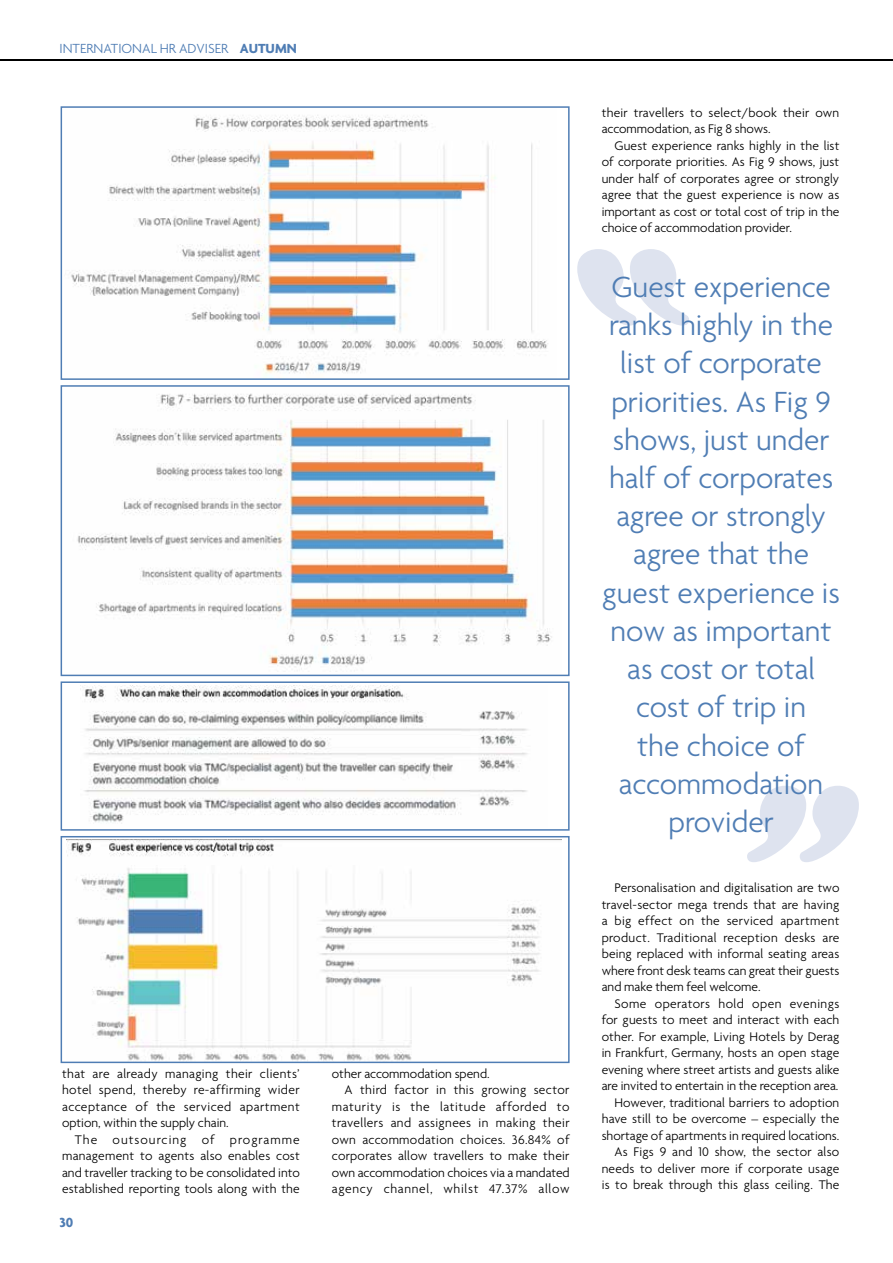
<style>
.page{position:relative;width:893px;height:1263px;background:#fff}
.page>*{position:absolute;margin:0;border:0;box-sizing:border-box;transform-origin:0 0}
.t1{font:300 31.5px/38.2px "Agenda";color:#4f7db4;text-align:center}
.t2{font:300 14.25px "Agenda";color:#4f7db4}
.t3{font:700 14.25px "Agenda";color:#4f7db4}
.t4{font:300 13.5px/16.5px "Agenda";letter-spacing:.01em;color:#000;text-align:justify}
.t5{font:300 13.5px "Agenda";letter-spacing:.03em;color:#000}
.t6{font:300 13.5px "Agenda";letter-spacing:.045em;color:#000}
.t7{font:300 13.5px "Agenda";letter-spacing:.05em;color:#000}
.s1{font-weight:700}
</style>
<div class="page">
<hr style="left:0;top:60px;width:893px;height:1px;background:#000">
<img style="left:70px;top:115px;width:478px;height:259px">
<div style="left:61px;top:106px;width:509px;height:274px;border:2px solid #4f7db4"></div>
<img style="left:77px;top:393px;width:475px;height:279px">
<div style="left:61px;top:385px;width:509px;height:291px;border:2px solid #4f7db4"></div>
<img style="left:82px;top:685px;width:446px;height:139px">
<div style="left:61px;top:681px;width:509px;height:150px;border:2px solid #4f7db4"></div>
<img style="left:66px;top:840px;width:496px;height:220px">
<div style="left:61px;top:836px;width:509px;height:227px;border:2px solid #4f7db4"></div>
<svg style="left:577px;top:249px;width:112px;height:77px"></svg>
<svg style="left:747px;top:786px;width:112px;height:76px"></svg>
<p class="t2" style="left:60px;top:40px;width:239px">INTERNATIONAL HR ADVISER <span class="s1">AUTUMN</span></p>
<p class="t4" style="left:62px;top:1065px;width:239px">that are already managing their clients’ hotel spend, thereby re-affirming wider acceptance of the serviced apartment option, within the supply chain.</p>
<p class="t4" style="left:62px;top:1131px;width:239px;text-indent:13px">The outsourcing of programme management to agents also enables cost and traveller tracking to be consolidated into established reporting tools along with the</p>
<p class="t3" style="left:60px;top:1214px;width:15px">30</p>
<p class="t4" style="left:332px;top:1065px;width:159px">other accommodation spend.</p>
<p class="t5" style="left:345px;top:1082px;width:226px">A third factor in this growing sector</p>
<p class="t6" style="left:332px;top:1098px;width:239px">maturity is the latitude afforded to</p>
<p class="t5" style="left:332px;top:1115px;width:239px">travellers and assignees in making their</p>
<p class="t4" style="left:332px;top:1131px;width:239px">own accommodation choices. 36.84% of</p>
<p class="t4" style="left:332px;top:1147px;width:239px">corporates allow travellers to make their</p>
<p class="t4" style="left:332px;top:1164px;width:239px">own accommodation choices via a mandated</p>
<p class="t7" style="left:332px;top:1181px;width:239px">agency channel, whilst 47.37% allow</p>
<p class="t4" style="left:602px;top:104px;width:239px">their travellers to select/book their own accommodation, as Fig 8 shows.</p>
<p class="t4" style="left:602px;top:137px;width:239px;text-indent:13px">Guest experience ranks highly in the list of corporate priorities. As Fig 9 shows, just under half of corporates agree or strongly agree that the guest experience is now as important as cost or total cost of trip in the choice of accommodation provider.</p>
<p class="t1" style="left:602px;top:267px;width:239px">Guest experience ranks highly in the list of corporate priorities. As Fig 9 shows, just under half of corporates agree or strongly agree that the guest experience is now as important as cost or total cost of trip in<br>the choice of accommodation provider</p>
<p class="t4" style="left:602px;top:879px;width:239px;text-indent:13px">Personalisation and digitalisation are two travel-sector mega trends that are having a big effect on the serviced apartment product. Traditional reception desks are being replaced with informal seating areas where front desk teams can great their guests and make them feel welcome.</p>
<p class="t4" style="left:602px;top:995px;width:239px;text-align:right">Some operators hold open evenings for guests to meet and interact with each other. For example, Living Hotels by Derag in Frankfurt, Germany, hosts an open stage evening where street artists and guests alike are invited to entertain in the reception area.<br>However, traditional barriers to adoption have still to be overcome – especially the shortage of apartments in required locations.<br>As Figs 9 and 10 show, the sector also needs to deliver more if corporate usage is to break through this glass ceiling. The</p>
</div>
